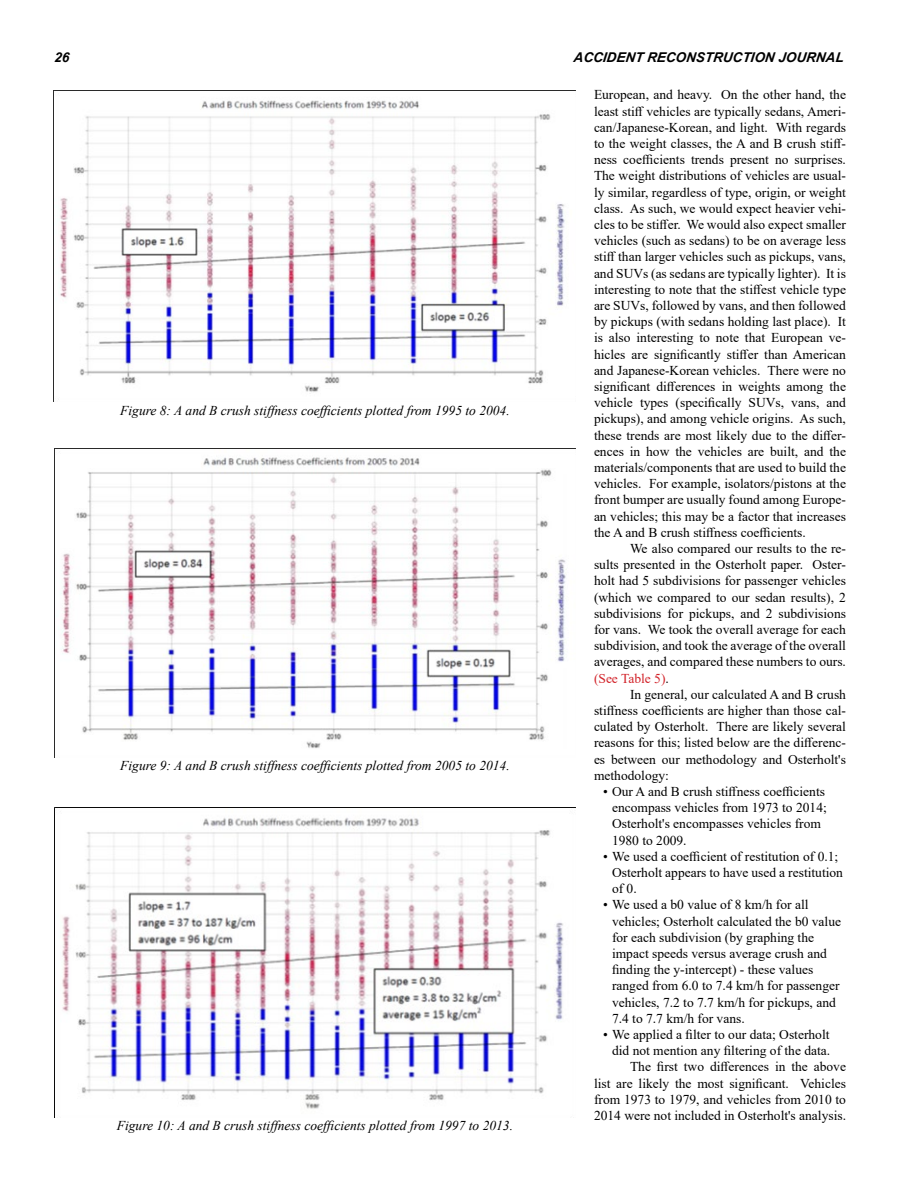
<style>
.page{position:relative;width:918px;height:1188px;background:#fff}
.page>*{position:absolute;margin:0;border:0;box-sizing:border-box;transform-origin:0 0}
.t1{font:13.5px/16.2px "Times New Roman";color:#000;text-align:justify}
.t2{font:italic 13.5px "Times New Roman";color:#000}
.t3{font:italic 700 13.5px "Arial";color:#000}
.s1{color:#d2232a}
</style>
<div class="page">
<img style="left:54px;top:90px;width:522px;height:302px">
<img style="left:54px;top:448px;width:522px;height:310px">
<img style="left:54px;top:807px;width:522px;height:310px">
<p class="t3" style="left:54px;top:48px;width:18px">26</p>
<p class="t3" style="left:573px;top:48px;width:273px">ACCIDENT RECONSTRUCTION JOURNAL</p>
<p class="t2" style="left:120px;top:401px;width:391px">Figure 8: A and B crush stiffness coefficients plotted from 1995 to 2004.</p>
<p class="t2" style="left:120px;top:756px;width:391px">Figure 9: A and B crush stiffness coefficients plotted from 2005 to 2014.</p>
<p class="t2" style="left:117px;top:1116px;width:398px">Figure 10: A and B crush stiffness coefficients plotted from 1997 to 2013.</p>
<p class="t1" style="left:594px;top:86px;width:254px">European, and heavy. On the other hand, the least stiff vehicles are typically sedans, Ameri&shy;can/Japanese-Korean, and light. With regards to the weight classes, the A and B crush stiff&shy;ness coefficients trends present no surprises.<br>The weight distributions of vehicles are usual&shy;ly similar, regardless of type, origin, or weight class. As such, we would expect heavier vehi&shy;cles to be stiffer. We would also expect smaller vehicles (such as sedans) to be on average less stiff than larger vehicles such as pickups, vans, and SUVs (as sedans are typically lighter). It is interesting to note that the stiffest vehicle type are SUVs, followed by vans, and then followed by pickups (with sedans holding last place). It is also interesting to note that European ve&shy;hicles are significantly stiffer than American and Japanese-Korean vehicles. There were no significant differences in weights among the vehicle types (specifically SUVs, vans, and pickups), and among vehicle origins. As such, these trends are most likely due to the differ&shy;ences in how the vehicles are built, and the materials/components that are used to build the vehicles. For example, isolators/pistons at the front bumper are usually found among Europe&shy;an vehicles; this may be a factor that increases the A and B crush stiffness coefficients.</p>
<p class="t1" style="left:594px;top:540px;width:254px;text-indent:36px">We also compared our results to the re&shy;sults presented in the Osterholt paper. Oster&shy;holt had 5 subdivisions for passenger vehicles (which we compared to our sedan results), 2 subdivisions for pickups, and 2 subdivisions for vans. We took the overall average for each subdivision, and took the average of the overall averages, and compared these numbers to ours. <span class="s1">(See Table 5)</span>.</p>
<p class="t1" style="left:594px;top:686px;width:254px;text-indent:36px">In general, our calculated A and B crush stiffness coefficients are higher than those cal&shy;culated by Osterholt. There are likely several reasons for this; listed below are the differenc&shy;es between our methodology and Osterholt's methodology:</p>
<p class="t1" style="left:612px;top:783px;width:216px;text-align:left;text-indent:-9px">• Our A and B crush stiffness coefficients encompass vehicles from 1973 to 2014; Osterholt's encompasses vehicles from 1980 to 2009.</p>
<p class="t1" style="left:612px;top:848px;width:233px;text-align:left;text-indent:-9px">• We used a coefficient of restitution of 0.1;<br>Osterholt appears to have used a restitution of 0.</p>
<p class="t1" style="left:612px;top:896px;width:231px;text-align:left;text-indent:-9px">• We used a b0 value of 8 km/h for all vehicles; Osterholt calculated the b0 value for each subdivision (by graphing the impact speeds versus average crush and finding the y-intercept) - these values ranged from 6.0 to 7.4 km/h for passenger vehicles, 7.2 to 7.7 km/h for pickups, and 7.4 to 7.7 km/h for vans.</p>
<p class="t1" style="left:603px;top:1026px;width:228px">• We applied a filter to our data; Osterholt</p>
<p class="t1" style="left:612px;top:1042px;width:220px">did not mention any filtering of the data.</p>
<p class="t1" style="left:630px;top:1058px;width:218px">The first two differences in the above</p>
<p class="t1" style="left:594px;top:1075px;width:254px">list are likely the most significant. Vehicles</p>
<p class="t1" style="left:594px;top:1091px;width:254px">from 1973 to 1979, and vehicles from 2010 to</p>
<p class="t1" style="left:594px;top:1107px;width:254px">2014 were not included in Osterholt's analysis.</p>
</div>
